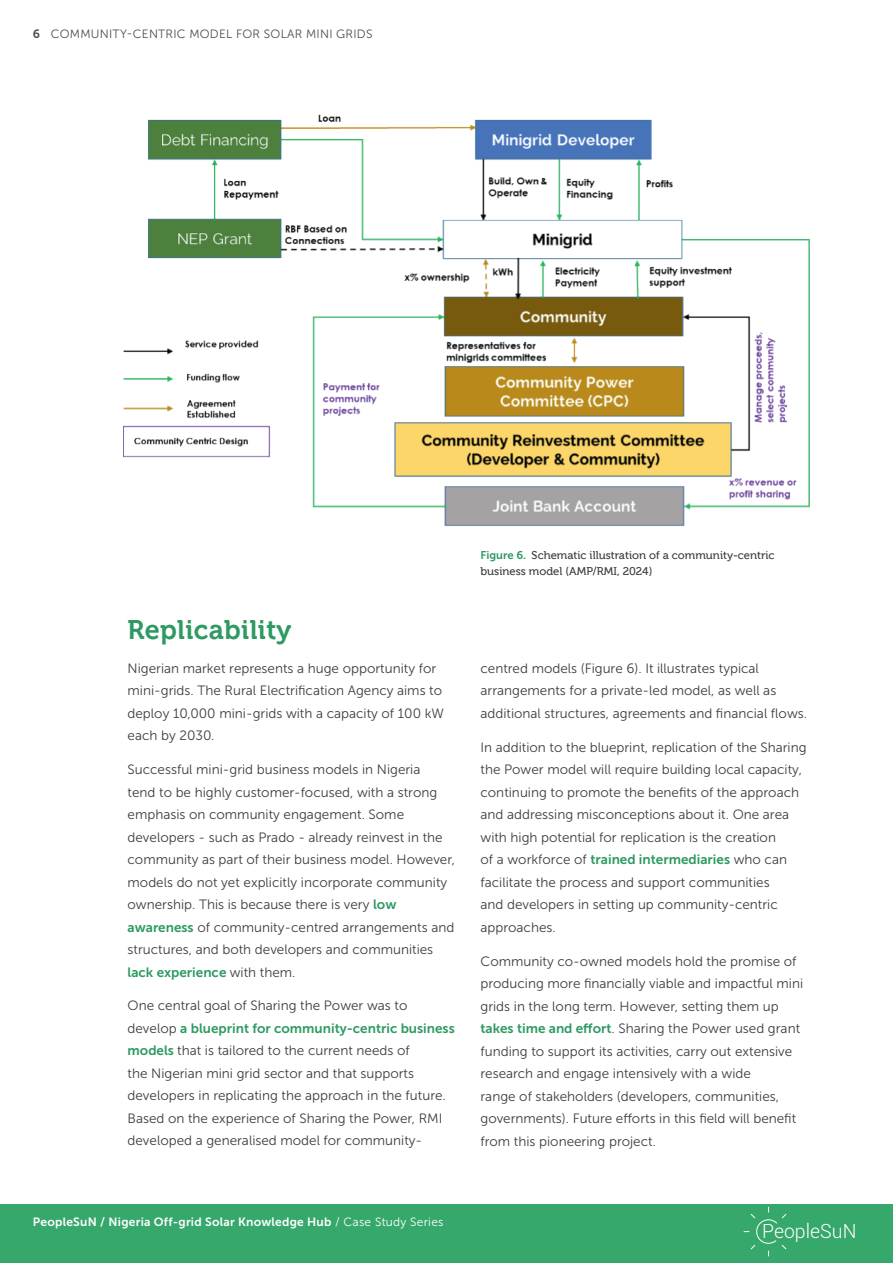
<style>
.page{position:relative;width:893px;height:1263px;background:#fff}
.page>*{position:absolute;margin:0;border:0;box-sizing:border-box;transform-origin:0 0}
.t1{font:27px "Museo 700";letter-spacing:.015em;color:#2e9a62}
.t2{font:300 19.5px "Roboto";color:#fff}
.t3{font:13.5px/22.5px "Museo Sans 300";color:#3d3d40}
.t4{font:13.5px "Museo Sans 700";color:#2e9a62}
.t5{font:12px "Museo Sans 700";letter-spacing:.02em;color:#fff}
.t6{font:12px "Museo Sans 300";letter-spacing:.02em;color:#4b4c4d}
.t7{font:11.25px/15.8px "Museo 500";color:#3d3d40}
.s1{font-family:"Museo Sans 700"}
.s2{font-family:"Museo Sans 700";color:#2e9a62}
.s3{font-family:"Museo Sans 300";color:#3d3d40}
.s4{font-family:"Museo Sans 300"}
</style>
<div class="page">
<div style="left:0;top:1205px;width:893px;height:58px;background:#36a86c"></div>
<svg style="left:743px;top:1206px;width:44px;height:51px"></svg>
<img style="left:124px;top:114px;width:686px;height:412px">
<p class="t6" style="left:33px;top:28px;width:341px"><span class="s1">6</span> COMMUNITY-CENTRIC MODEL FOR SOLAR MINI GRIDS</p>
<h1 class="t1" style="left:128px;top:615px;width:165px">Replicability</h1>
<p class="t3" style="left:128px;top:657px;width:318px">Nigerian market represents a huge opportunity for mini-grids. The Rural Electrification Agency aims to deploy 10,000 mini-grids with a capacity of 100 kW each by 2030.</p>
<p class="t3" style="left:128px;top:758px;width:329px">Successful mini-grid business models in Nigeria<br>tend to be highly customer-focused, with a strong emphasis on community engagement. Some developers - such as Prado - already reinvest in the community as part of their business model. However, models do not yet explicitly incorporate community ownership. This is because there is very <span class="s2">low awareness</span> of community-centred arrangements and structures, and both developers and communities</p>
<p class="t4" style="left:128px;top:964px;width:169px">lack experience <span class="s3">with them.</span></p>
<p class="t3" style="left:128px;top:995px;width:281px">One central goal of Sharing the Power was to</p>
<p class="t4" style="left:128px;top:1021px;width:329px"><span class="s3">develop</span> a blueprint for community-centric business</p>
<p class="t3" style="left:128px;top:1040px;width:320px"><span class="s2">models</span> that is tailored to the current needs of<br>the Nigerian mini grid sector and that supports developers in replicating the approach in the future.<br>Based on the experience of Sharing the Power, RMI developed a generalised model for community-</p>
<p class="t7" style="left:480px;top:547px;width:296px"><span class="s2">Figure 6.</span> Schematic illustration of a community-centric business model (AMP/RMI, 2024)</p>
<p class="t3" style="left:480px;top:657px;width:328px">centred models (Figure 6). It illustrates typical arrangements for a private-led model, as well as additional structures, agreements and financial flows.</p>
<p class="t3" style="left:480px;top:736px;width:327px">In addition to the blueprint, replication of the Sharing the Power model will require building local capacity, continuing to promote the benefits of the approach and addressing misconceptions about it. One area with high potential for replication is the creation</p>
<p class="t4" style="left:480px;top:852px;width:308px"><span class="s3">of a workforce of</span> trained intermediaries <span class="s3">who can</span></p>
<p class="t3" style="left:480px;top:871px;width:299px">facilitate the process and support communities and developers in setting up community-centric approaches.</p>
<p class="t3" style="left:480px;top:950px;width:324px">Community co-owned models hold the promise of producing more financially viable and impactful mini grids in the long term. However, setting them up <span class="s2">takes time and effort</span>. Sharing the Power used grant funding to support its activities, carry out extensive research and engage intensively with a wide<br>range of stakeholders (developers, communities, governments). Future efforts in this field will benefit from this pioneering project.</p>
<p class="t5" style="left:33px;top:1215px;width:412px">PeopleSuN / Nigeria Off-grid Solar Knowledge Hub <span class="s4">/ Case Study Series</span></p>
<h2 class="t2" style="left:762px;top:1218px;width:96px">PeopleSuN</h2>
</div>
